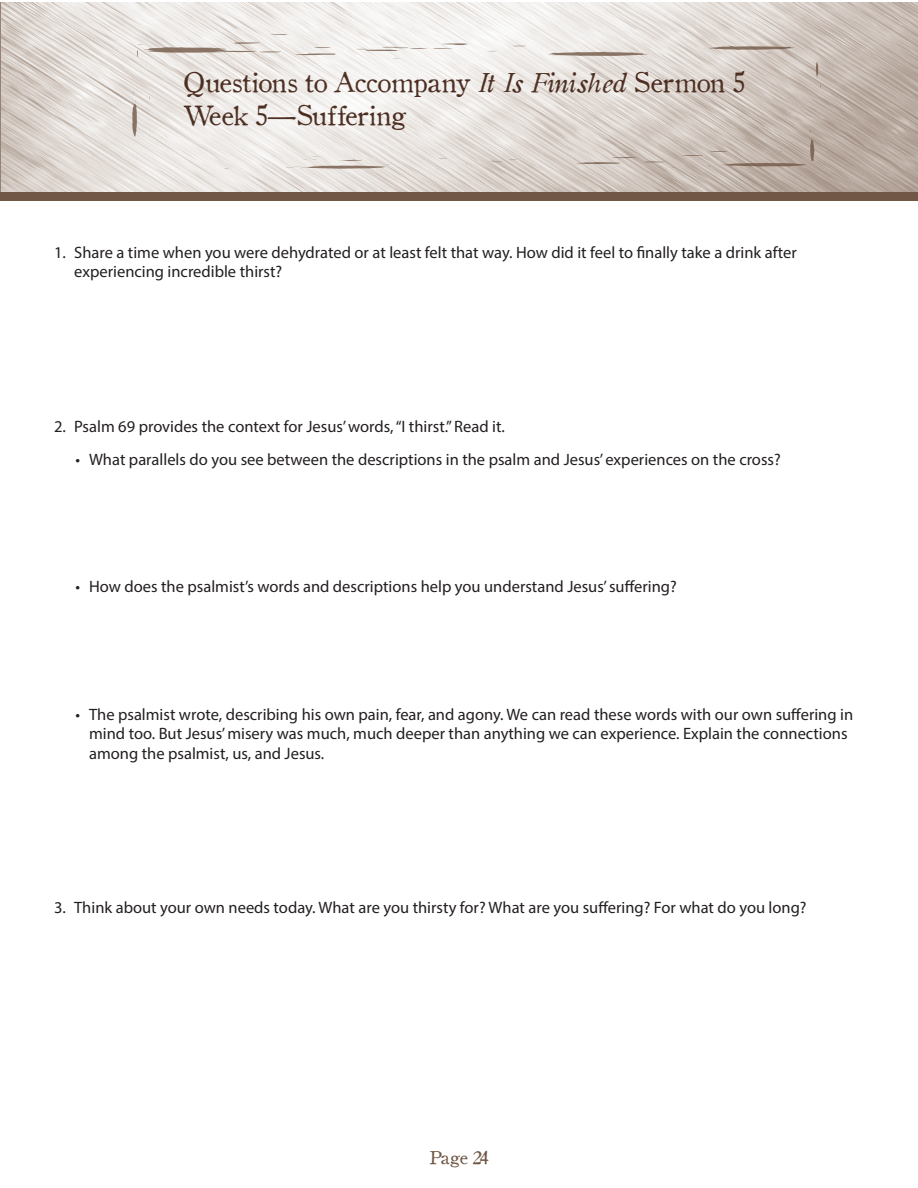
<style>
.page{position:relative;width:918px;height:1188px;background:#fff}
.page>*{position:absolute;margin:0;border:0;box-sizing:border-box;transform-origin:0 0}
.t1{font:27px/33px "Old Style 1 HPLHS";letter-spacing:.01em;color:#4d2f22}
.t2{font:18px "Old Style 1 HPLHS";letter-spacing:-.04em;color:#705745}
.t3{font:16.5px/19.5px "Myriad Pro";color:#231f20}
.s1{font-family:"Oldstyle Italic HPLHS"}
</style>
<div class="page">
<img style="left:1px;top:2px;width:917px;height:190px">
<div style="left:0;top:192px;width:918px;height:9px;background:#715745"></div>
<svg style="left:269px;top:34px;width:21px;height:1px"></svg>
<svg style="left:290px;top:47px;width:49px;height:8px"></svg>
<svg style="left:356px;top:43px;width:119px;height:8px"></svg>
<svg style="left:509px;top:46px;width:19px;height:1px"></svg>
<svg style="left:805px;top:46px;width:12px;height:3px"></svg>
<svg style="left:703px;top:46px;width:92px;height:8px"></svg>
<svg style="left:816px;top:60px;width:5px;height:28px"></svg>
<svg style="left:574px;top:157px;width:101px;height:11px"></svg>
<svg style="left:682px;top:130px;width:133px;height:38px;background:#c0b3a9"></svg>
<svg style="left:548px;top:52px;width:106px;height:4px"></svg>
<svg style="left:489px;top:160px;width:30px;height:3px"></svg>
<svg style="left:132px;top:100px;width:6px;height:37px"></svg>
<svg style="left:289px;top:156px;width:102px;height:13px"></svg>
<svg style="left:136px;top:42px;width:145px;height:16px"></svg>
<h1 class="t1" style="left:183px;top:64px;width:562px">Questions to Accompany <span class="s1">It Is Finished</span> Sermon 5<br>Week 5—Suffering</h1>
<p class="t3" style="left:74px;top:242px;width:724px;text-indent:-20px">1. Share a time when you were dehydrated or at least felt that way. How did it feel to finally take a drink after experiencing incredible thirst?</p>
<p class="t3" style="left:54px;top:416px;width:452px">2. Psalm 69 provides the context for Jesus’ words, “I thirst.” Read it.</p>
<p class="t3" style="left:76px;top:449px;width:707px">• What parallels do you see between the descriptions in the psalm and Jesus’ experiences on the cross?</p>
<p class="t3" style="left:76px;top:577px;width:603px">• How does the psalmist’s words and descriptions help you understand Jesus’ suffering?</p>
<p class="t3" style="left:89px;top:704px;width:766px;text-indent:-13px">• The psalmist wrote, describing his own pain, fear, and agony. We can read these words with our own suffering in mind too. But Jesus’ misery was much, much deeper than anything we can experience. Explain the connections among the psalmist, us, and Jesus.</p>
<p class="t3" style="left:54px;top:898px;width:754px">3. Think about your own needs today. What are you thirsty for? What are you suffering? For what do you long?</p>
<p class="t2" style="left:430px;top:1144px;width:60px">Page 24</p>
</div>
